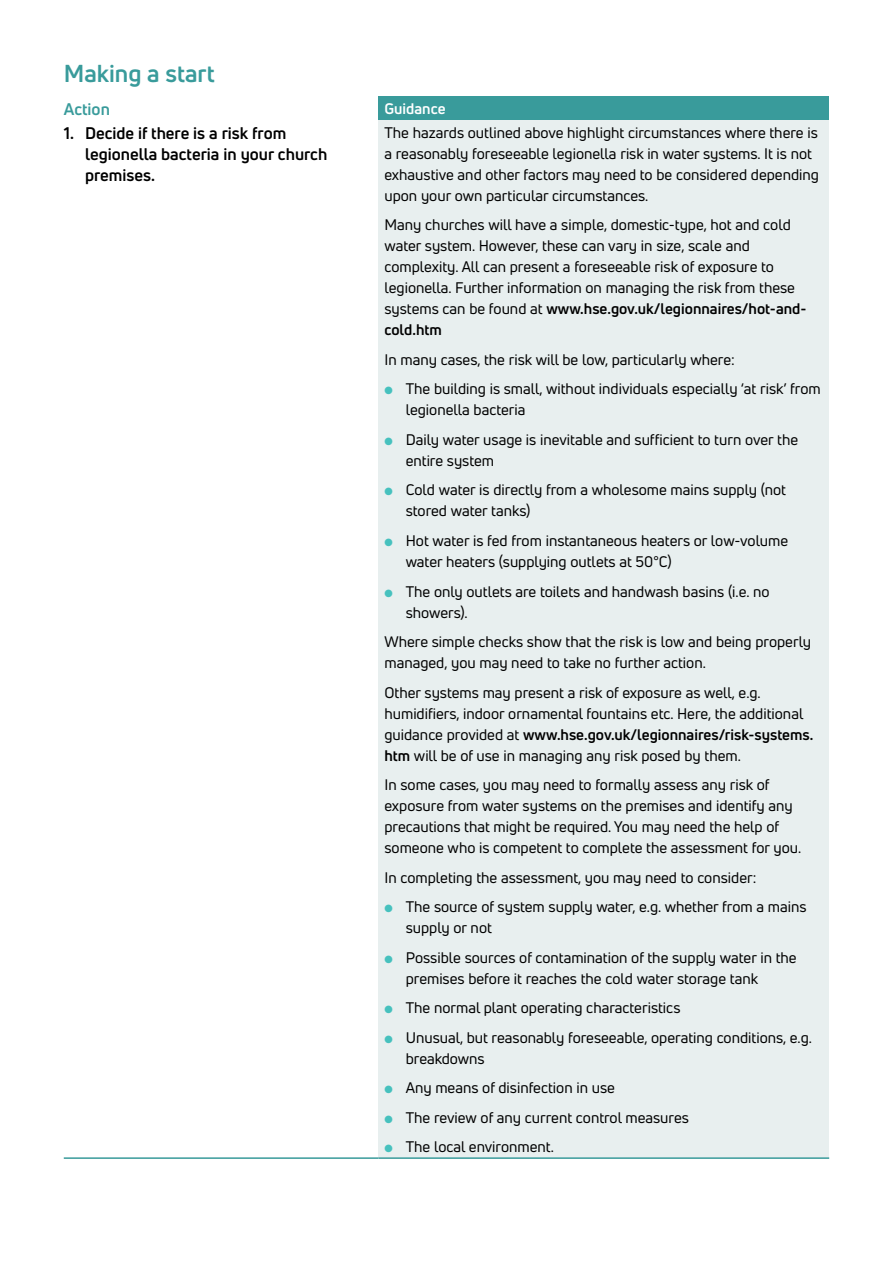
<style>
.page{position:relative;width:893px;height:1263px;background:#fff}
.page>*{position:absolute;margin:0;border:0;box-sizing:border-box;transform-origin:0 0}
.t1{font:700 24px "Uni Neue";color:#399b9b}
.t2{font:700 16.5px "Uni Neue";color:#000}
.t3{font:700 16.5px "Uni Neue";color:#399b9b}
.t4{font:15px/21px "Uni Neue";color:#000}
.t5{font:700 15px "Uni Neue";color:#fff}
.s1{font-weight:700}
.s2{color:#46c1be}
</style>
<div class="page">
<div style="left:378px;top:96px;width:451px;height:25px;background:#399b9b"></div>
<div style="left:378px;top:121px;width:451px;height:1037px;background:#e8efef"></div>
<hr style="left:64px;top:1157px;width:314px;height:2px;background:#399b9b">
<hr style="left:378px;top:1157px;width:451px;height:2px;background:#399b9b">
<h2 class="t1" style="left:64px;top:58px;width:152px">Making a start</h2>
<h5 class="t3" style="left:64px;top:98px;width:48px">Action</h5>
<h5 class="t5" style="left:384px;top:99px;width:63px">Guidance</h5>
<p class="t2" style="left:64px;top:123px;width:224px">1. Decide if there is a risk from</p>
<p class="t4" style="left:384px;top:122px;width:435px">The hazards outlined above highlight circumstances where there is</p>
<p class="t2" style="left:85px;top:144px;width:244px">legionella bacteria in your church</p>
<p class="t4" style="left:384px;top:143px;width:429px">a reasonably foreseeable legionella risk in water systems. It is not</p>
<p class="t2" style="left:85px;top:165px;width:71px">premises.</p>
<p class="t4" style="left:384px;top:164px;width:436px">exhaustive and other factors may need to be considered depending</p>
<p class="t4" style="left:384px;top:185px;width:265px">upon your own particular circumstances.</p>
<p class="t4" style="left:384px;top:214px;width:424px">Many churches will have a simple, domestic-type, hot and cold water system. However, these can vary in size, scale and complexity. All can present a foreseeable risk of exposure to legionella. Further information on managing the risk from these systems can be found at <span class="s1">www.hse.gov.uk/legionnaires/hot-and&shy;cold.htm</span></p>
<p class="t4" style="left:384px;top:349px;width:352px">In many cases, the risk will be low, particularly where:</p>
<p class="t4" style="left:406px;top:378px;width:417px;text-indent:-21px"><span class="s2">●</span> The building is small, without individuals especially ‘at risk’ from legionella bacteria</p>
<p class="t4" style="left:406px;top:429px;width:394px;text-indent:-21px"><span class="s2">●</span> Daily water usage is inevitable and sufficient to turn over the entire system</p>
<p class="t4" style="left:406px;top:479px;width:382px;text-indent:-21px"><span class="s2">●</span> Cold water is directly from a wholesome mains supply (not stored water tanks)</p>
<p class="t4" style="left:406px;top:530px;width:384px;text-indent:-21px"><span class="s2">●</span> Hot water is fed from instantaneous heaters or low-volume water heaters (supplying outlets at 50°C)</p>
<p class="t4" style="left:406px;top:580px;width:365px;text-indent:-21px"><span class="s2">●</span> The only outlets are toilets and handwash basins (i.e. no showers).</p>
<p class="t4" style="left:384px;top:631px;width:428px">Where simple checks show that the risk is low and being properly managed, you may need to take no further action.</p>
<p class="t4" style="left:384px;top:681px;width:430px">Other systems may present a risk of exposure as well, e.g. humidifiers, indoor ornamental fountains etc. Here, the additional guidance provided at <span class="s1">www.hse.gov.uk/legionnaires/risk-systems. htm</span> will be of use in managing any risk posed by them.</p>
<p class="t4" style="left:384px;top:774px;width:418px">In some cases, you may need to formally assess any risk of exposure from water systems on the premises and identify any precautions that might be required. You may need the help of someone who is competent to complete the assessment for you.</p>
<p class="t4" style="left:384px;top:866px;width:373px">In completing the assessment, you may need to consider:</p>
<p class="t4" style="left:406px;top:896px;width:402px;text-indent:-21px"><span class="s2">●</span> The source of system supply water, e.g. whether from a mains supply or not</p>
<p class="t4" style="left:406px;top:946px;width:392px;text-indent:-21px"><span class="s2">●</span> Possible sources of contamination of the supply water in the premises before it reaches the cold water storage tank</p>
<p class="t4" style="left:384px;top:997px;width:297px"><span class="s2">●</span> The normal plant operating characteristics</p>
<p class="t4" style="left:406px;top:1026px;width:408px;text-indent:-21px"><span class="s2">●</span> Unusual, but reasonably foreseeable, operating conditions, e.g. breakdowns</p>
<p class="t4" style="left:384px;top:1077px;width:232px"><span class="s2">●</span> Any means of disinfection in use</p>
<p class="t4" style="left:384px;top:1106px;width:306px"><span class="s2">●</span> The review of any current control measures</p>
<p class="t4" style="left:384px;top:1136px;width:171px"><span class="s2">●</span> The local environment.</p>
</div>
